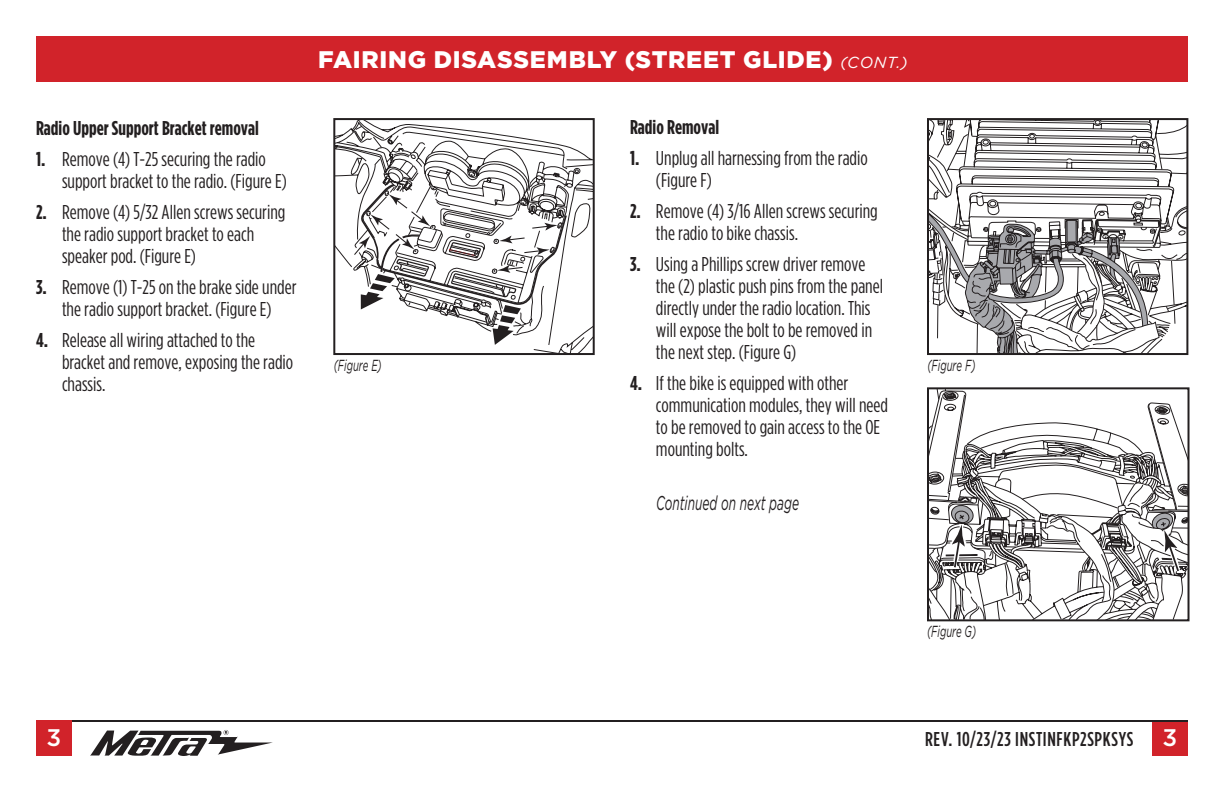
<style>
.page{position:relative;width:1224px;height:792px;background:#fff}
.page>*{position:absolute;margin:0;border:0;box-sizing:border-box;transform-origin:0 0}
.t1{font:900 24px "Gotham";letter-spacing:.03em;color:#fff}
.t2{font:500 24px "Gotham";color:#fff}
.t3{font:20px/22px "Gotham Condensed";color:#231f20}
.t4{font:700 20px "Gotham Condensed";color:#231f20}
.t5{font:500 20px "Gotham Condensed";letter-spacing:.035em;color:#231f20}
.t6{font:italic 20px "Gotham";color:#231f20;scale:.6 1}
.t7{font:italic 16px "Gotham";color:#231f20;scale:.6 1}
.s1{font-weight:700}
.s2{font-weight:400;font-style:italic;font-size:16px}
.s3{font-family:"Gotham";font-size:24px;color:#fff}
</style>
<div class="page">
<div style="left:1152px;top:720px;width:36px;height:36px;background:#d1232a"></div>
<div style="left:36px;top:36px;width:1152px;height:45px;background:#d1232a"></div>
<svg style="left:90px;top:730px;width:183px;height:26px"></svg>
<div style="left:36px;top:720px;width:36px;height:36px;background:#d1232a"></div>
<hr style="left:91px;top:720px;width:1097px;height:2px;background:#231f20">
<svg style="left:930px;top:390px;width:257px;height:228px"></svg>
<div style="left:927px;top:387px;width:263px;height:234px;border:2px solid #231f20"></div>
<svg style="left:336px;top:121px;width:256px;height:231px"></svg>
<svg style="left:353px;top:167px;width:239px;height:168px"></svg>
<svg style="left:469px;top:172px;width:6px;height:5px"></svg>
<svg style="left:353px;top:183px;width:215px;height:162px"></svg>
<div style="left:333px;top:118px;width:262px;height:237px;border:2px solid #231f20"></div>
<svg style="left:930px;top:121px;width:255px;height:231px"></svg>
<div style="left:927px;top:118px;width:261px;height:237px;border:2px solid #231f20"></div>
<p class="t4" style="left:36px;top:117px;width:224px">Radio Upper Support Bracket removal</p>
<p class="t3" style="left:62px;top:148px;width:226px;text-indent:-26px"><span class="s1">1.</span> Remove (4) T-25 securing the radio support bracket to the radio. (Figure E)</p>
<p class="t3" style="left:62px;top:201px;width:225px;text-indent:-26px"><span class="s1">2.</span> Remove (4) 5/32 Allen screws securing the radio support bracket to each speaker pod. (Figure E)</p>
<p class="t3" style="left:36px;top:276px;width:262px;text-align:center"><span class="s1">3.</span> Remove (1) T-25 on the brake side under the radio support bracket. (Figure E)</p>
<p class="t3" style="left:62px;top:329px;width:233px;text-indent:-26px"><span class="s1">4.</span> Release all wiring attached to the bracket and remove, exposing the radio chassis.</p>
<p class="t1" style="left:318px;top:46px;width:591px">FAIRING DISASSEMBLY (STREET GLIDE) <span class="s2">(CONT.)</span></p>
<p class="t4" style="left:630px;top:116px;width:91px">Radio Removal</p>
<p class="t3" style="left:656px;top:147px;width:213px;text-indent:-26px"><span class="s1">1.</span> Unplug all harnessing from the radio (Figure F)</p>
<p class="t3" style="left:656px;top:200px;width:223px;text-indent:-26px"><span class="s1">2.</span> Remove (4) 3/16 Allen screws securing the radio to bike chassis.</p>
<p class="t3" style="left:656px;top:253px;width:229px;text-indent:-26px"><span class="s1">3.</span> Using a Phillips screw driver remove the (2) plastic push pins from the panel directly under the radio location. This will expose the bolt to be removed in the next step. (Figure G)</p>
<p class="t3" style="left:656px;top:372px;width:234px;text-indent:-26px"><span class="s1">4.</span> If the bike is equipped with other communication modules, they will need to be removed to gain access to the OE mounting bolts.</p>
<p class="t6" style="left:656px;top:492px;width:240px">Continued on next page</p>
<p class="t7" style="left:334px;top:357px;width:82px">(Figure E)</p>
<p class="t7" style="left:927px;top:357px;width:82px">(Figure F)</p>
<p class="t7" style="left:927px;top:623px;width:84px">(Figure G)</p>
<p class="t2" style="left:47px;top:724px;width:16px">3</p>
<p class="t5" style="left:925px;top:728px;width:254px">REV. 10/23/23 INSTINFKP2SPKSYS <span class="s3">3</span></p>
</div>
